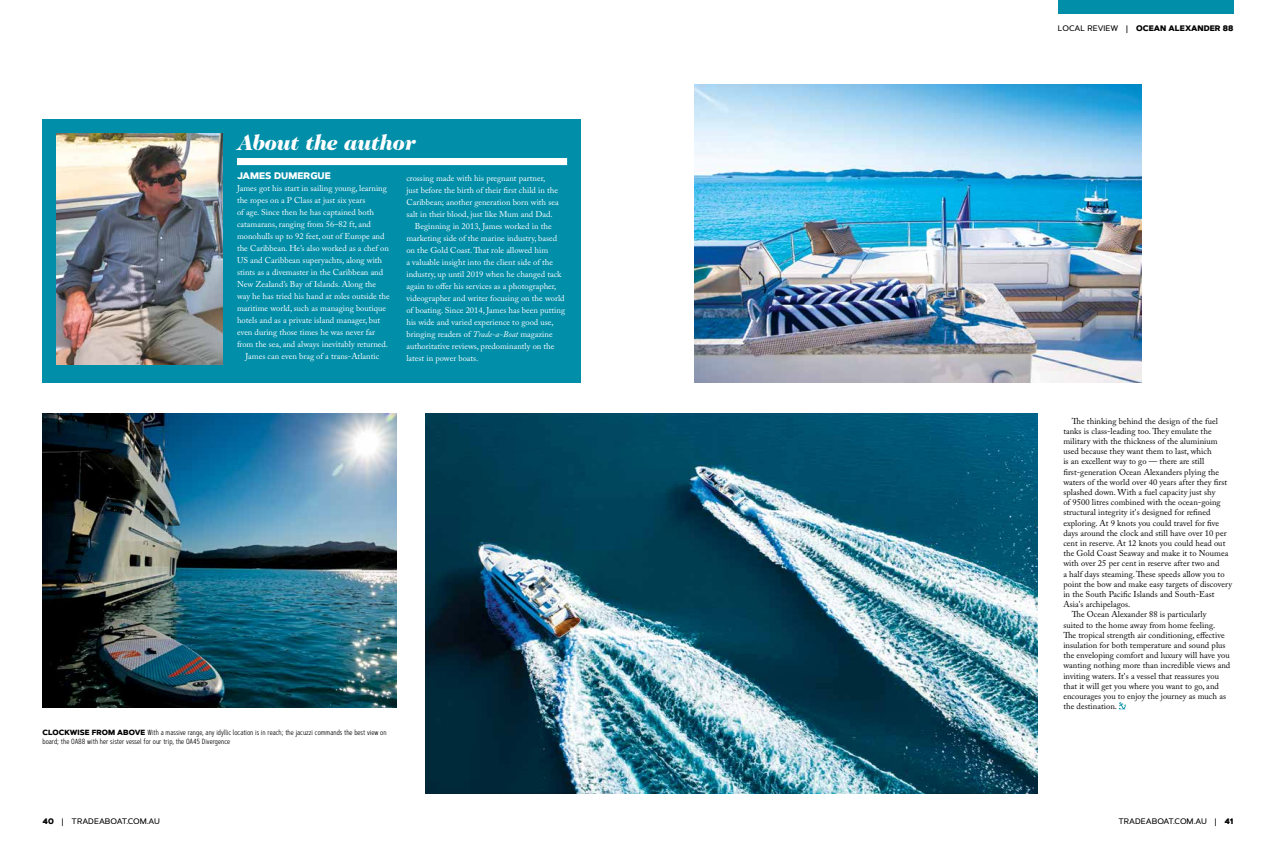
<style>
.page{position:relative;width:1276px;height:842px;background:#fff}
.page>*{position:absolute;margin:0;border:0;box-sizing:border-box;transform-origin:0 0}
.t1{font:italic 900 22px "Caslon 224 Std";letter-spacing:-.01em;color:#fff}
.t2{font:800 9.5px "Artegra Sans";color:#fff}
.t3{font:8.5px "Adobe Caslon Pro";color:#fff}
.t4{font:8.5px "Adobe Caslon Pro";letter-spacing:.005em;color:#000}
.t5{font:500 8px "Artegra Sans";color:#000}
.t6{font:800 8px "Artegra Sans";color:#000}
.t7{font:300 7.5px/9px "Artegra Sans Condensed";color:#000}
.s1{font-style:italic}
.s2{font-family:"Artegra Sans";font-weight:800}
.s3{font-weight:500}
.s4{font-weight:800}
</style>
<div class="page">
<div style="left:1057px;top:0;width:176px;height:14px;background:#008ea9"></div>
<div style="left:43px;top:119px;width:538px;height:264px;background:#008ea9"></div>
<div style="left:237px;top:158px;width:330px;height:7px;background:#fff"></div>
<img style="left:57px;top:133px;width:166px;height:232px">
<img style="left:425px;top:413px;width:612px;height:381px">
<img style="left:694px;top:85px;width:447px;height:298px">
<svg style="left:1118px;top:702px;width:8px;height:7px"></svg>
<img style="left:43px;top:413px;width:354px;height:295px">
<h1 class="t1" style="left:237px;top:129px;width:180px">About the author</h1>
<p class="t2" style="left:237px;top:168px;width:95px">JAMES DUMERGUE</p>
<p class="t3" style="left:237px;top:183px;width:151px">James got his start in sailing young, learning</p>
<p class="t3" style="left:237px;top:195px;width:130px">the ropes on a P Class at just six years</p>
<p class="t3" style="left:237px;top:207px;width:138px">of age. Since then he has captained both</p>
<p class="t3" style="left:237px;top:219px;width:136px">catamarans, ranging from 56–82 ft, and</p>
<p class="t3" style="left:237px;top:231px;width:149px">monohulls up to 92 feet, out of Europe and</p>
<p class="t3" style="left:237px;top:243px;width:153px">the Caribbean. He’s also worked as a chef on</p>
<p class="t3" style="left:237px;top:255px;width:147px">US and Caribbean superyachts, along with</p>
<p class="t3" style="left:237px;top:267px;width:148px">stints as a divemaster in the Caribbean and</p>
<p class="t3" style="left:237px;top:279px;width:141px">New Zealand’s Bay of Islands. Along the</p>
<p class="t3" style="left:237px;top:291px;width:154px">way he has tried his hand at roles outside the</p>
<p class="t3" style="left:237px;top:303px;width:151px">maritime world, such as managing boutique</p>
<p class="t3" style="left:237px;top:315px;width:145px">hotels and as a private island manager, but</p>
<p class="t3" style="left:237px;top:327px;width:140px">even during those times he was never far</p>
<p class="t3" style="left:237px;top:339px;width:153px">from the sea, and always inevitably returned.</p>
<p class="t3" style="left:245px;top:351px;width:135px">James can even brag of a trans-Atlantic</p>
<p class="t3" style="left:406px;top:173px;width:140px">crossing made with his pregnant partner,</p>
<p class="t3" style="left:406px;top:185px;width:153px">just before the birth of their first child in the</p>
<p class="t3" style="left:406px;top:197px;width:154px">Caribbean; another generation born with sea</p>
<p class="t3" style="left:406px;top:209px;width:148px">salt in their blood, just like Mum and Dad.</p>
<p class="t3" style="left:415px;top:221px;width:138px">Beginning in 2013, James worked in the</p>
<p class="t3" style="left:406px;top:233px;width:152px">marketing side of the marine industry, based</p>
<p class="t3" style="left:406px;top:245px;width:143px">on the Gold Coast. That role allowed him</p>
<p class="t3" style="left:406px;top:257px;width:148px">a valuable insight into the client side of the</p>
<p class="t3" style="left:406px;top:269px;width:157px">industry, up until 2019 when he changed tack</p>
<p class="t3" style="left:406px;top:281px;width:151px">again to offer his services as a photographer,</p>
<p class="t3" style="left:406px;top:293px;width:160px">videographer and writer focusing on the world</p>
<p class="t3" style="left:406px;top:305px;width:160px">of boating. Since 2014, James has been putting</p>
<p class="t3" style="left:406px;top:317px;width:149px">his wide and varied experience to good use,</p>
<p class="t3" style="left:406px;top:329px;width:148px">bringing readers of <span class="s1">Trade-a-Boat</span> magazine</p>
<p class="t3" style="left:406px;top:341px;width:150px">authoritative reviews, predominantly on the</p>
<p class="t3" style="left:406px;top:353px;width:74px">latest in power boats.</p>
<p class="t7" style="left:43px;top:728px;width:345px"><span class="s2">CLOCKWISE FROM ABOVE</span> With a massive range, any idyllic location is in reach; the jacuzzi commands the best view on board; the OA88 with her sister vessel for our trip, the OA45 Divergence</p>
<p class="t6" style="left:1058px;top:22px;width:177px"><span class="s3">LOCAL REVIEW |</span> OCEAN ALEXANDER 88</p>
<p class="t4" style="left:1071px;top:416px;width:147px">The thinking behind the design of the fuel</p>
<p class="t4" style="left:1063px;top:426px;width:150px">tanks is class-leading too. They emulate the</p>
<p class="t4" style="left:1063px;top:436px;width:156px">military with the thickness of the aluminium</p>
<p class="t4" style="left:1063px;top:446px;width:150px">used because they want them to last, which</p>
<p class="t4" style="left:1063px;top:456px;width:143px">is an excellent way to go — there are still</p>
<p class="t4" style="left:1063px;top:467px;width:157px">first-generation Ocean Alexanders plying the</p>
<p class="t4" style="left:1063px;top:477px;width:165px">waters of the world over 40 years after they first</p>
<p class="t4" style="left:1063px;top:487px;width:154px">splashed down. With a fuel capacity just shy</p>
<p class="t4" style="left:1063px;top:497px;width:159px">of 9500 litres combined with the ocean-going</p>
<p class="t4" style="left:1063px;top:507px;width:149px">structural integrity it's designed for refined</p>
<p class="t4" style="left:1063px;top:518px;width:157px">exploring. At 9 knots you could travel for five</p>
<p class="t4" style="left:1063px;top:528px;width:165px">days around the clock and still have over 10 per</p>
<p class="t4" style="left:1063px;top:538px;width:163px">cent in reserve. At 12 knots you could head out</p>
<p class="t4" style="left:1063px;top:548px;width:166px">the Gold Coast Seaway and make it to Noumea</p>
<p class="t4" style="left:1063px;top:558px;width:158px">with over 25 per cent in reserve after two and</p>
<p class="t4" style="left:1063px;top:569px;width:163px">a half days steaming. These speeds allow you to</p>
<p class="t4" style="left:1063px;top:579px;width:170px">point the bow and make easy targets of discovery</p>
<p class="t4" style="left:1063px;top:589px;width:153px">in the South Pacific Islands and South-East</p>
<p class="t4" style="left:1063px;top:599px;width:69px">Asia's archipelagos.</p>
<p class="t4" style="left:1071px;top:609px;width:136px">The Ocean Alexander 88 is particularly</p>
<p class="t4" style="left:1063px;top:620px;width:153px">suited to the home away from home feeling.</p>
<p class="t4" style="left:1063px;top:630px;width:163px">The tropical strength air conditioning, effective</p>
<p class="t4" style="left:1063px;top:640px;width:164px">insulation for both temperature and sound plus</p>
<p class="t4" style="left:1063px;top:650px;width:168px">the enveloping comfort and luxury will have you</p>
<p class="t4" style="left:1063px;top:660px;width:168px">wanting nothing more than incredible views and</p>
<p class="t4" style="left:1063px;top:671px;width:157px">inviting waters. It's a vessel that reassures you</p>
<p class="t4" style="left:1063px;top:681px;width:157px">that it will get you where you want to go, and</p>
<p class="t4" style="left:1063px;top:691px;width:164px">encourages you to enjoy the journey as much as</p>
<p class="t4" style="left:1063px;top:701px;width:55px">the destination.</p>
<p class="t5" style="left:43px;top:815px;width:119px"><span class="s4">40</span> | TRADEABOAT.COM.AU</p>
<p class="t5" style="left:1118px;top:815px;width:116px">TRADEABOAT.COM.AU | <span class="s4">41</span></p>
</div>
